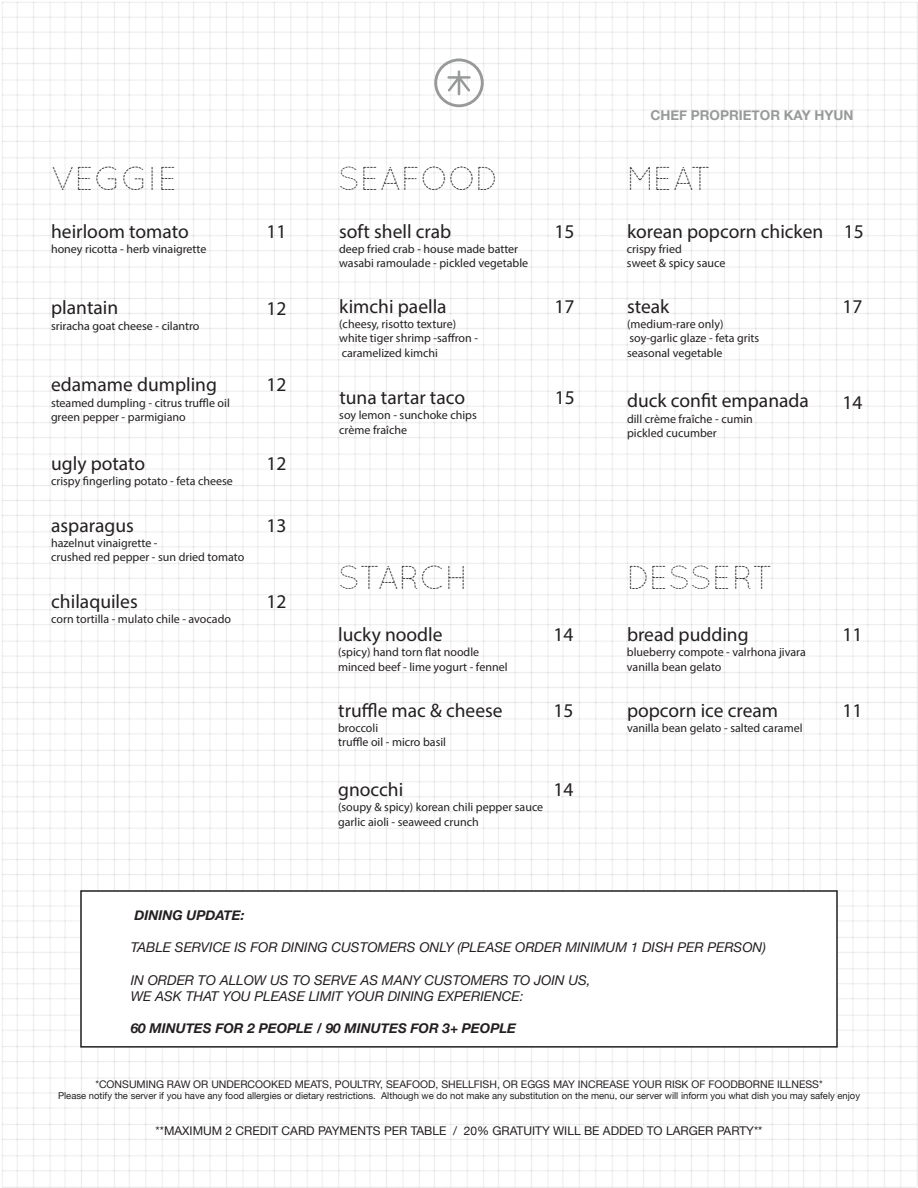
<style>
.page{position:relative;width:918px;height:1188px;background:#fff}
.page>*{position:absolute;margin:0;border:0;box-sizing:border-box;transform-origin:0 0}
.t1{font:33px "Quicksand Dash";color:#231f20}
.t2{font:19.5px "Myriad Pro";color:#231f20}
.t3{font:italic 13.5px/16.2px "Helvetica Neue";color:#231f20}
.t4{font:italic 700 13.5px "Helvetica Neue";color:#231f20}
.t5{font:700 13.5px "Helvetica Neue";color:#989999}
.t6{font:12px/14.4px "Myriad Pro";color:#231f20}
.t7{font:12px "Helvetica Neue";color:#231f20}
.t8{font:10.5px "Helvetica Neue";color:#231f20}
.t9{font:9.45px "Helvetica Neue";color:#231f20}
</style>
<div class="page">
<img style="left:2px;top:2px;width:916px;height:1185px">
<div style="left:81px;top:891px;width:756px;height:156px;background:#fff"></div>
<div style="left:80px;top:890px;width:758px;height:158px;border:2px solid #231f20"></div>
<svg style="left:434px;top:58px;width:50px;height:49px"></svg>
<h5 class="t5" style="left:650px;top:105px;width:205px">CHEF PROPRIETOR KAY HYUN</h5>
<p class="t1" style="left:51px;top:163px;width:128px">VEGGIE</p>
<p class="t2" style="left:51px;top:219px;width:139px">heirloom tomato</p>
<p class="t6" style="left:51px;top:242px;width:157px">honey ricotta - herb vinaigrette</p>
<p class="t2" style="left:51px;top:296px;width:69px">plantain</p>
<p class="t6" style="left:51px;top:318px;width:150px">sriracha goat cheese - cilantro</p>
<p class="t2" style="left:51px;top:373px;width:167px">edamame dumpling</p>
<p class="t6" style="left:51px;top:395px;width:180px">steamed dumpling - citrus trufe oil green pepper - parmigiano</p>
<p class="t2" style="left:266px;top:219px;width:22px">11</p>
<p class="t2" style="left:266px;top:296px;width:22px">12</p>
<p class="t2" style="left:266px;top:373px;width:22px">12</p>
<p class="t1" style="left:338px;top:163px;width:162px">SEAFOOD</p>
<p class="t2" style="left:339px;top:219px;width:114px">soft shell crab</p>
<p class="t2" style="left:555px;top:219px;width:22px">15</p>
<p class="t6" style="left:339px;top:242px;width:191px">deep fried crab - house made batter wasabi ramoulade - pickled vegetable</p>
<p class="t2" style="left:339px;top:294px;width:109px">kimchi paella</p>
<p class="t2" style="left:555px;top:294px;width:22px">17</p>
<p class="t6" style="left:339px;top:317px;width:140px">(cheesy, risotto texture) white tiger shrimp -safron -</p>
<p class="t6" style="left:342px;top:345px;width:98px">caramelized kimchi</p>
<p class="t2" style="left:339px;top:385px;width:127px">tuna tartar taco</p>
<p class="t2" style="left:555px;top:385px;width:22px">15</p>
<p class="t6" style="left:339px;top:408px;width:139px">soy lemon - sunchoke chips crème fraîche</p>
<p class="t1" style="left:627px;top:163px;width:87px">MEAT</p>
<p class="t2" style="left:627px;top:219px;width:198px">korean popcorn chicken</p>
<p class="t6" style="left:627px;top:242px;width:100px">crispy fried<br>sweet &amp; spicy sauce</p>
<p class="t2" style="left:627px;top:294px;width:44px">steak</p>
<p class="t6" style="left:627px;top:317px;width:134px">(medium-rare only) soy-garlic glaze - feta grits seasonal vegetable</p>
<p class="t2" style="left:627px;top:389px;width:183px">duck conft empanada</p>
<p class="t6" style="left:627px;top:411px;width:127px">dill crème fraîche - cumin pickled cucumber</p>
<p class="t2" style="left:844px;top:219px;width:22px">15</p>
<p class="t2" style="left:842px;top:294px;width:22px">17</p>
<p class="t2" style="left:842px;top:390px;width:22px">14</p>
<p class="t2" style="left:51px;top:451px;width:96px">ugly potato</p>
<p class="t6" style="left:51px;top:474px;width:183px">crispy fngerling potato - feta cheese</p>
<p class="t2" style="left:266px;top:451px;width:22px">12</p>
<p class="t2" style="left:51px;top:513px;width:84px">asparagus</p>
<p class="t6" style="left:51px;top:535px;width:195px">hazelnut vinaigrette -<br>crushed red pepper - sun dried tomato</p>
<p class="t2" style="left:267px;top:513px;width:22px">13</p>
<p class="t2" style="left:51px;top:589px;width:88px">chilaquiles</p>
<p class="t6" style="left:51px;top:612px;width:181px">corn tortilla - mulato chile - avocado</p>
<p class="t2" style="left:267px;top:589px;width:22px">12</p>
<p class="t1" style="left:338px;top:562px;width:132px">STARCH</p>
<p class="t2" style="left:338px;top:622px;width:106px">lucky noodle</p>
<p class="t2" style="left:554px;top:622px;width:22px">14</p>
<p class="t6" style="left:338px;top:645px;width:171px">(spicy) hand torn fat noodle minced beef - lime yogurt - fennel</p>
<p class="t2" style="left:338px;top:698px;width:166px">trufe mac &amp; cheese</p>
<p class="t2" style="left:554px;top:698px;width:22px">15</p>
<p class="t6" style="left:338px;top:721px;width:109px">broccoli<br>trufe oil - micro basil</p>
<p class="t2" style="left:338px;top:777px;width:67px">gnocchi</p>
<p class="t2" style="left:554px;top:777px;width:22px">14</p>
<p class="t6" style="left:338px;top:800px;width:207px">(soupy &amp; spicy) korean chili pepper sauce garlic aioli - seaweed crunch</p>
<p class="t1" style="left:627px;top:562px;width:148px">DESSERT</p>
<p class="t2" style="left:627px;top:622px;width:123px">bread pudding</p>
<p class="t6" style="left:627px;top:645px;width:180px">blueberry compote - valrhona jivara vanilla bean gelato</p>
<p class="t2" style="left:627px;top:698px;width:153px">popcorn ice cream</p>
<p class="t6" style="left:627px;top:721px;width:177px">vanilla bean gelato - salted caramel</p>
<p class="t2" style="left:842px;top:622px;width:22px">11</p>
<p class="t2" style="left:842px;top:698px;width:22px">11</p>
<h5 class="t4" style="left:134px;top:905px;width:112px">DINING UPDATE:</h5>
<p class="t3" style="left:131px;top:940px;width:637px">TABLE SERVICE IS FOR DINING CUSTOMERS ONLY (PLEASE ORDER MINIMUM 1 DISH PER PERSON)</p>
<p class="t3" style="left:131px;top:973px;width:461px">IN ORDER TO ALLOW US TO SERVE AS MANY CUSTOMERS TO JOIN US,<br>WE ASK THAT YOU PLEASE LIMIT YOUR DINING EXPERIENCE:</p>
<p class="t4" style="left:131px;top:1018px;width:387px">60 MINUTES FOR 2 PEOPLE / 90 MINUTES FOR 3+ PEOPLE</p>
<p class="t8" style="left:95px;top:1077px;width:729px">*CONSUMING RAW OR UNDERCOOKED MEATS, POULTRY, SEAFOOD, SHELLFISH, OR EGGS MAY INCREASE YOUR RISK OF FOODBORNE ILLNESS*</p>
<p class="t9" style="left:58px;top:1089px;width:804px">Please notify the server if you have any food allergies or dietary restrictions. Although we do not make any substitution on the menu, our server will inform you what dish you may safely enjoy</p>
<p class="t7" style="left:156px;top:1122px;width:608px">**MAXIMUM 2 CREDIT CARD PAYMENTS PER TABLE / 20% GRATUITY WILL BE ADDED TO LARGER PARTY**</p>
</div>
